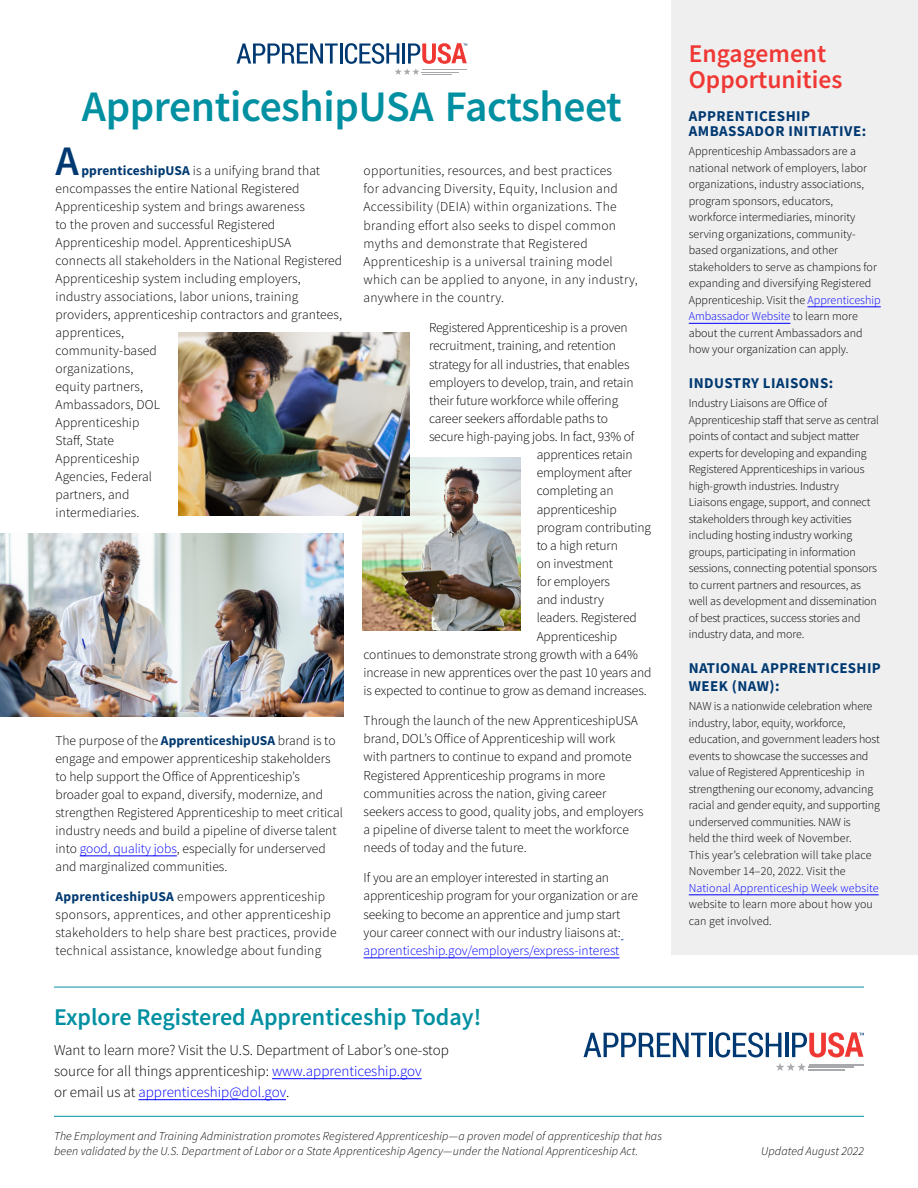
<style>
.page{position:relative;width:918px;height:1188px;background:#fff}
.page>*{position:absolute;margin:0;border:0;box-sizing:border-box;transform-origin:0 0}
.BodyText1__6{font:600 43.5px "Source Sans Pro";letter-spacing:-.01em;color:#0090a1}
.BODY1_6{font:600 42px "Source Sans Pro";color:#003971}
.h1_red{font:600 25.5px/25.5px "Source Sans Pro";color:#ef3834}
.BodyText1__6-2{font:600 24px "Source Sans Pro";color:#0090a1}
.BodyText1__6-3{font:300 15px/21px "Source Sans Pro";color:#000}
.Sidebar__h1{font:700 15px/18px "Source Sans Pro";letter-spacing:.02em;color:#003971}
.H2_appusa{font:700 15px/15px "Source Sans Pro";letter-spacing:.03em;color:#003971}
.BODY1_6-2{font:300 13.5px/18px "Source Sans Pro";color:#000}
.BODY1_6-3{font:300 13.5px/18.1px "Source Sans Pro";letter-spacing:.02em;color:#000}
.sidebar_body1{font:300 12px/16.5px "Source Sans Pro";letter-spacing:-.01em;color:#000}
.Footer_Sponsored_by{font:italic 300 12px/15px "Source Sans Pro";letter-spacing:.01em;color:#000}
.s1{font-weight:700;color:#003971}
.s2{color:#0000fe}
</style>
<div class="page">
<hr style="left:364px;top:958px;width:256px;height:1px;background:#0000fe">
<div style="left:671px;top:0;width:247px;height:955px;background:#efeff0"></div>
<hr style="left:80px;top:856px;width:97px;height:1px;background:#0000fe">
<hr style="left:808px;top:306px;width:73px;height:1px;background:#0000fe">
<hr style="left:689px;top:323px;width:101px;height:1px;background:#0000fe">
<hr style="left:689px;top:894px;width:190px;height:1px;background:#0000fe">
<img style="left:363px;top:458px;width:157px;height:173px">
<hr style="left:272px;top:1078px;width:150px;height:1px;background:#0000fe">
<hr style="left:138px;top:1099px;width:148px;height:1px;background:#0000fe">
<hr style="left:54px;top:987px;width:810px;height:1px;background:#0090a1">
<hr style="left:54px;top:1116px;width:810px;height:1px;background:#0090a1">
<svg style="left:584px;top:1033px;width:122px;height:24px"></svg>
<hr style="left:709px;top:1033px;width:3px;height:24px;background:#003971">
<svg style="left:715px;top:1032px;width:66px;height:25px"></svg>
<hr style="left:785px;top:1033px;width:3px;height:24px;background:#003971">
<hr style="left:809px;top:1070px;width:36px;height:1px;background:#a7a9ac">
<hr style="left:809px;top:1067px;width:45px;height:1px;background:#a7a9ac">
<hr style="left:809px;top:1064px;width:54px;height:1px;background:#a7a9ac">
<svg style="left:776px;top:1063px;width:30px;height:8px"></svg>
<svg style="left:792px;top:1032px;width:72px;height:25px"></svg>
<svg style="left:237px;top:43px;width:101px;height:21px"></svg>
<hr style="left:340px;top:43px;width:2px;height:21px;background:#003971">
<svg style="left:345px;top:43px;width:122px;height:32px"></svg>
<img style="left:0;top:533px;width:343px;height:183px">
<img style="left:178px;top:332px;width:232px;height:184px">
<p class="BodyText1__6" style="left:82px;top:78px;width:542px">ApprenticeshipUSA Factsheet</p>
<p class="BODY1_6" style="left:55px;top:133px;width:25px">A</p>
<p class="BODY1_6-2" style="left:55px;top:161px;width:288px;text-indent:26px"><span class="s1">pprenticeshipUSA</span> is a unifying brand that encompasses the entire National Registered<br>Apprenticeship system and brings awareness<br>to the proven and successful Registered<br>Apprenticeship model. ApprenticeshipUSA connects all stakeholders in the National Registered<br>Apprenticeship system including employers, industry associations, labor unions, training providers, apprenticeship contractors and grantees, apprentices,<br>community-based<br>organizations,<br>equity partners,<br>Ambassadors, DOL<br>Apprenticeship<br>Staff, State<br>Apprenticeship<br>Agencies, Federal<br>partners, and<br>intermediaries.</p>
<p class="BODY1_6-2" style="left:55px;top:731px;width:289px">The purpose of the <span class="s1">ApprenticeshipUSA</span> brand is to engage and empower apprenticeship stakeholders to help support the Office of Apprenticeship’s broader goal to expand, diversify, modernize, and strengthen Registered Apprenticeship to meet critical industry needs and build a pipeline of diverse talent into <span class="s2">good, quality jobs</span>, especially for underserved and marginalized communities.</p>
<p class="BODY1_6-3" style="left:55px;top:887px;width:283px"><span class="s1">ApprenticeshipUSA</span> empowers apprenticeship sponsors, apprentices, and other apprenticeship stakeholders to help share best practices, provide technical assistance, knowledge about funding</p>
<p class="BODY1_6-3" style="left:364px;top:162px;width:276px">opportunities, resources, and best practices<br>for advancing Diversity, Equity, Inclusion and Accessibility (DEIA) within organizations. The branding effort also seeks to dispel common myths and demonstrate that Registered Apprenticeship is a universal training model which can be applied to anyone, in any industry, anywhere in the country.</p>
<p class="BODY1_6-2" style="left:429px;top:319px;width:200px">Registered Apprenticeship is a proven</p>
<p class="BODY1_6-2" style="left:429px;top:337px;width:188px">recruitment, training, and retention</p>
<p class="BODY1_6-2" style="left:429px;top:355px;width:202px">strategy for all industries, that enables</p>
<p class="BODY1_6-2" style="left:429px;top:373px;width:206px">employers to develop, train, and retain</p>
<p class="BODY1_6-2" style="left:429px;top:391px;width:191px">their future workforce while offering</p>
<p class="BODY1_6-2" style="left:429px;top:409px;width:181px">career seekers affordable paths to</p>
<p class="BODY1_6-2" style="left:429px;top:428px;width:207px">secure high-paying jobs. In fact, 93% of</p>
<p class="BODY1_6-2" style="left:537px;top:446px;width:98px">apprentices retain</p>
<p class="BODY1_6-2" style="left:537px;top:464px;width:97px">employment after</p>
<p class="BODY1_6-2" style="left:537px;top:482px;width:78px">completing an</p>
<p class="BODY1_6-2" style="left:537px;top:500px;width:82px">apprenticeship</p>
<p class="BODY1_6-2" style="left:537px;top:518px;width:116px">program contributing</p>
<p class="BODY1_6-2" style="left:537px;top:536px;width:83px">to a high return</p>
<p class="BODY1_6-2" style="left:537px;top:555px;width:78px">on investment</p>
<p class="BODY1_6-2" style="left:537px;top:573px;width:75px">for employers</p>
<p class="BODY1_6-2" style="left:537px;top:591px;width:69px">and industry</p>
<p class="BODY1_6-2" style="left:537px;top:609px;width:102px">leaders. Registered</p>
<p class="BODY1_6-2" style="left:537px;top:627px;width:82px">Apprenticeship</p>
<p class="BODY1_6-2" style="left:364px;top:645px;width:276px">continues to demonstrate strong growth with a 64%</p>
<p class="BODY1_6-2" style="left:364px;top:663px;width:289px">increase in new apprentices over the past 10 years and</p>
<p class="BODY1_6-2" style="left:364px;top:682px;width:285px">is expected to continue to grow as demand increases.</p>
<p class="BODY1_6-2" style="left:364px;top:712px;width:282px">Through the launch of the new ApprenticeshipUSA brand, DOL’s Office of Apprenticeship will work<br>with partners to continue to expand and promote Registered Apprenticeship programs in more communities across the nation, giving career seekers access to good, quality jobs, and employers a pipeline of diverse talent to meet the workforce needs of today and the future.</p>
<p class="BODY1_6-2" style="left:364px;top:869px;width:276px">If you are an employer interested in starting an apprenticeship program for your organization or are seeking to become an apprentice and jump start your career connect with our industry liaisons at: <span class="s2">apprenticeship.gov/employers/express-interest</span></p>
<p class="BodyText1__6-2" style="left:54px;top:1001px;width:429px">Explore Registered Apprenticeship Today!</p>
<p class="BodyText1__6-3" style="left:54px;top:1039px;width:396px">Want to learn more? Visit the U.S. Department of Labor’s one-stop source for all things apprenticeship: <span class="s2">www.apprenticeship.gov<br></span>or email us at <span class="s2">apprenticeship@dol.gov</span>.</p>
<p class="Footer_Sponsored_by" style="left:54px;top:1129px;width:610px">The Employment and Training Administration promotes Registered Apprenticeship—a proven model of apprenticeship that has been validated by the U.S. Department of Labor or a State Apprenticeship Agency—under the National Apprenticeship Act.</p>
<p class="h1_red" style="left:689px;top:41px;width:155px">Engagement<br>Opportunities</p>
<p class="H2_appusa" style="left:689px;top:108px;width:179px">APPRENTICESHIP<br>AMBASSADOR INITIATIVE:</p>
<p class="sidebar_body1" style="left:689px;top:143px;width:193px">Apprenticeship Ambassadors are a national network of employers, labor organizations, industry associations, program sponsors, educators, workforce intermediaries, minority serving organizations, community&shy;based organizations, and other stakeholders to serve as champions for expanding and diversifying Registered Apprenticeship. Visit the <span class="s2">Apprenticeship Ambassador Website</span> to learn more about the current Ambassadors and how your organization can apply.</p>
<p class="Sidebar__h1" style="left:689px;top:374px;width:146px">INDUSTRY LIAISONS:</p>
<p class="sidebar_body1" style="left:689px;top:395px;width:192px">Industry Liaisons are Office of Apprenticeship staff that serve as central points of contact and subject matter experts for developing and expanding Registered Apprenticeships in various high-growth industries. Industry Liaisons engage, support, and connect stakeholders through key activities including hosting industry working groups, participating in information sessions, connecting potential sponsors to current partners and resources, as well as development and dissemination of best practices, success stories and industry data, and more.</p>
<p class="Sidebar__h1" style="left:689px;top:659px;width:193px">NATIONAL APPRENTICESHIP<br>WEEK (NAW):</p>
<p class="sidebar_body1" style="left:689px;top:698px;width:193px">NAW is a nationwide celebration where industry, labor, equity, workforce, education, and government leaders host events to showcase the successes and value of Registered Apprenticeship in strengthening our economy, advancing racial and gender equity, and supporting underserved communities. NAW is<br>held the third week of November.<br>This year’s celebration will take place November 14–20, 2022. Visit the <span class="s2">National Apprenticeship Week website </span>website to learn more about how you can get involved.</p>
<p class="Footer_Sponsored_by" style="left:761px;top:1144px;width:104px">Updated August 2022</p>
</div>
